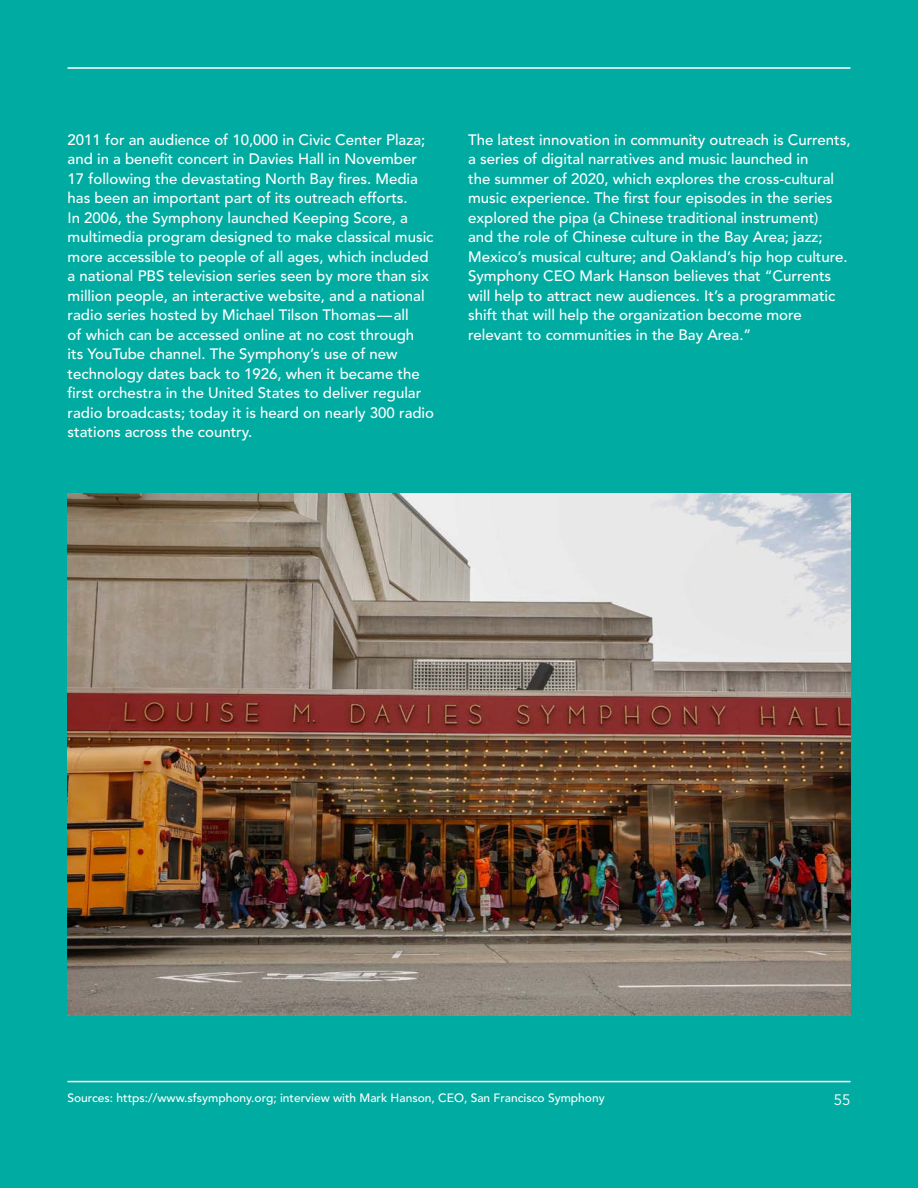
<style>
.page{position:relative;width:918px;height:1188px;background:#00aca1}
.page>*{position:absolute;margin:0;border:0;box-sizing:border-box;transform-origin:0 0}
.Spotlight_Insight_Bo{font:500 15px/19.5px "Avenir LT Std";color:#fff}
.t1{font:15px "Avenir LT Std";color:#fff}
.Graph_Source{font:500 12px "Avenir LT Std";color:#fff}
</style>
<div class="page">
<hr style="left:68px;top:67px;width:782px;height:2px;background:#fff">
<hr style="left:68px;top:1081px;width:782px;height:1px;background:#fff">
<img style="left:68px;top:494px;width:783px;height:522px">
<p class="Spotlight_Insight_Bo" style="left:68px;top:130px;width:368px">2011 for an audience of 10,000 in Civic Center Plaza; and in a benefit concert in Davies Hall in November 17 following the devastating North Bay fires. Media has been an important part of its outreach efforts.<br>In 2006, the Symphony launched Keeping Score, a multimedia program designed to make classical music more accessible to people of all ages, which included a national PBS television series seen by more than six million people, an interactive website, and a national radio series hosted by Michael Tilson Thomas—all<br>of which can be accessed online at no cost through<br>its YouTube channel. The Symphony’s use of new technology dates back to 1926, when it became the first orchestra in the United States to deliver regular radio broadcasts; today it is heard on nearly 300 radio stations across the country.</p>
<p class="Spotlight_Insight_Bo" style="left:468px;top:130px;width:384px">The latest innovation in community outreach is Currents, a series of digital narratives and music launched in<br>the summer of 2020, which explores the cross-cultural music experience. The first four episodes in the series explored the pipa (a Chinese traditional instrument)<br>and the role of Chinese culture in the Bay Area; jazz; Mexico’s musical culture; and Oakland’s hip hop culture.<br>Symphony CEO Mark Hanson believes that “Currents will help to attract new audiences. It’s a programmatic shift that will help the organization become more relevant to communities in the Bay Area.”</p>
<p class="Graph_Source" style="left:68px;top:1091px;width:539px">Sources: https://www.sfsymphony.org; interview with Mark Hanson, CEO, San Francisco Symphony</p>
<p class="t1" style="left:834px;top:1091px;width:18px">55</p>
</div>
